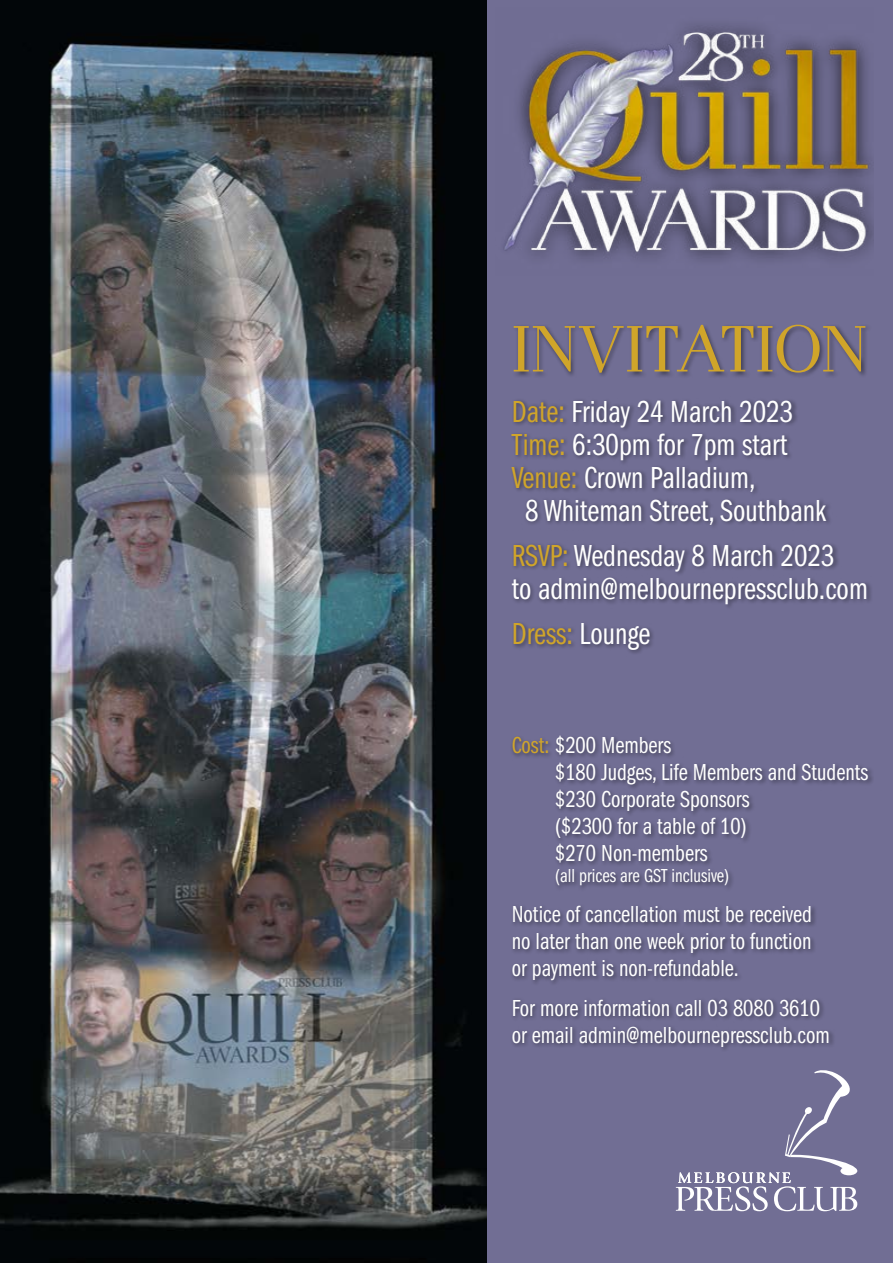
<style>
.page{position:relative;width:893px;height:1263px;background:#fff}
.page>*{position:absolute;margin:0;border:0;box-sizing:border-box;transform-origin:0 0}
.t1{font:67.5px "Pax";color:#d0a52a;scale:.95 1}
.t2{font:31.5px/33px "ITC Franklin Gothic Std Bk Cp";color:#fff}
.t3{font:31.5px "ITC Franklin Gothic Std Bk Cp";color:#d0a52a}
.t4{font:24px/27px "ITC Franklin Gothic Std Bk Cp";color:#fff}
.t5{font:19.5px "ITC Franklin Gothic Std Bk Cp";color:#fff}
.s1{color:#d0a52a}
.s2{color:#fff}
</style>
<div class="page">
<div style="left:486px;top:0;width:407px;height:1263px;background:#716e94"></div>
<img style="left:503px;top:25px;width:370px;height:235px">
<img style="left:0;top:0;width:486px;height:1263px">
<div style="left:511px;top:324px;width:363px;height:728px;background:#000;opacity:.4"></div>
<svg style="left:676px;top:1070px;width:181px;height:141px"></svg>
<h1 class="t1" style="left:512px;top:311px;width:376px">INVITATION</h1>
<h2 class="t2" style="left:512px;top:395px;width:283px"><span class="s1">Date:</span> Friday 24 March 2023</h2>
<h2 class="t2" style="left:512px;top:428px;width:278px"><span class="s1">Time:</span> 6:30pm for 7pm start</h2>
<h2 class="t2" style="left:512px;top:461px;width:245px"><span class="s1">Venue:</span> Crown Palladium,</h2>
<h2 class="t2" style="left:525px;top:494px;width:303px">8 Whiteman Street, Southbank</h2>
<h2 class="t2" style="left:512px;top:539px;width:358px"><span class="s1">RSVP:</span> Wednesday 8 March 2023<br>to admin@melbournepressclub.com</h2>
<h2 class="t3" style="left:512px;top:616px;width:140px">Dress: <span class="s2">Lounge</span></h2>
<p class="t4" style="left:555px;top:732px;width:315px;text-indent:-43px"><span class="s1">Cost:</span> $200 Members<br>$180 Judges, Life Members and Students $230 Corporate Sponsors<br>($2300 for a table of 10)<br>$270 Non-members</p>
<p class="t5" style="left:555px;top:865px;width:176px">(all prices are GST inclusive)</p>
<p class="t4" style="left:512px;top:901px;width:302px;text-align:justify">Notice of cancellation must be received no later than one week prior to function or payment is non-refundable.</p>
<p class="t4" style="left:512px;top:995px;width:320px">For more information call 03 8080 3610 or email admin@melbournepressclub.com</p>
</div>
